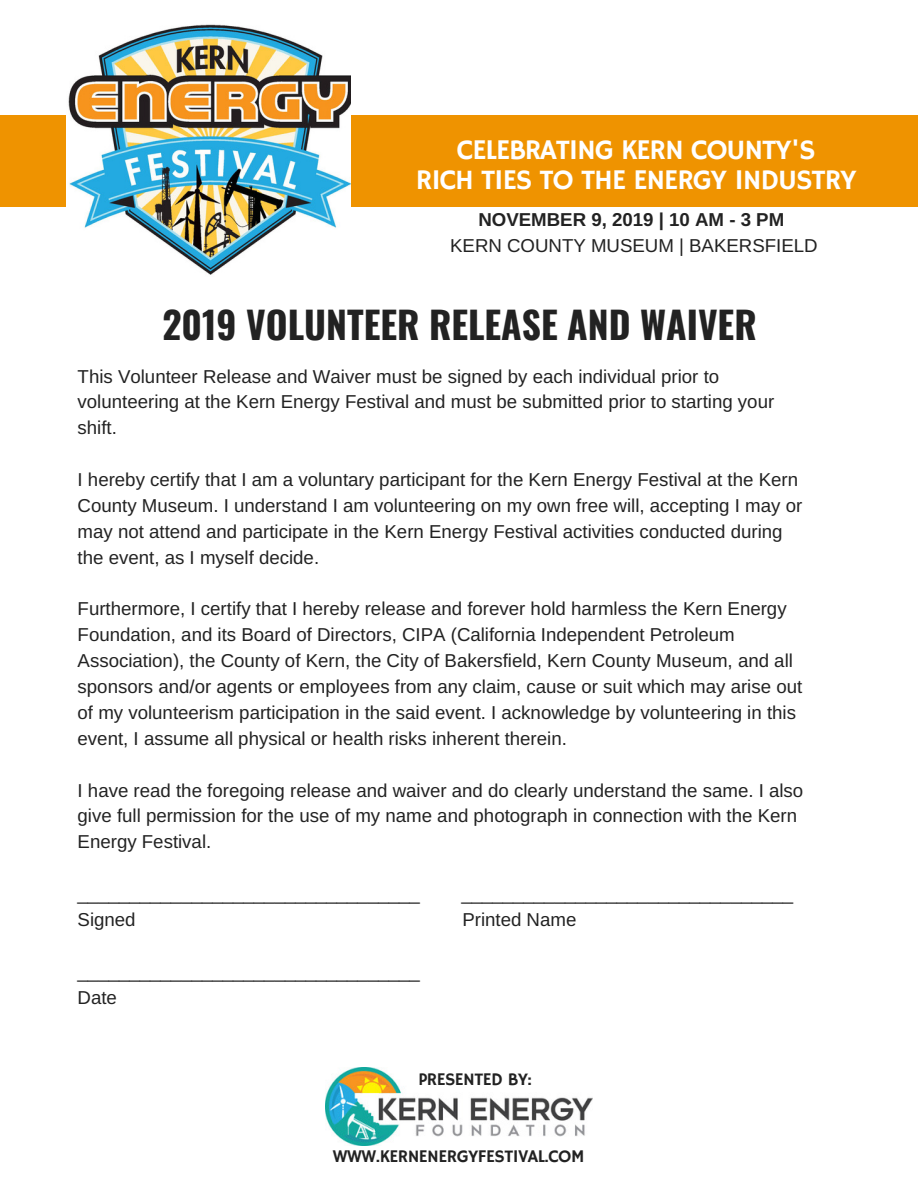
<style>
.page{position:relative;width:918px;height:1188px;background:#fff}
.page>*{position:absolute;margin:0;border:0;box-sizing:border-box;transform-origin:0 0}
.t1{font:700 37.35px "Oswald";color:#222}
.t2{font:28.5px/30.3px "Hammersmith One";letter-spacing:-.04em;color:#fff;text-align:center}
.t3{font:18.75px/25.8px "Arimo";color:#222}
.t4{font:700 18.75px "Arimo";color:#222}
.t5{font:17.85px "Hammersmith One";letter-spacing:-.03em;color:#222}
</style>
<div class="page">
<img style="left:325px;top:1068px;width:268px;height:77px">
<div style="left:0;top:116px;width:918px;height:91px;background:#ef9300"></div>
<img style="left:66px;top:24px;width:285px;height:251px">
<h2 class="t2" style="left:416px;top:136px;width:442px">CELEBRATING KERN COUNTY'S<br>RICH TIES TO THE ENERGY INDUSTRY</h2>
<p class="t4" style="left:478px;top:209px;width:307px">NOVEMBER 9, 2019 | 10 AM - 3 PM</p>
<p class="t3" style="left:450px;top:233px;width:369px">KERN COUNTY MUSEUM | BAKERSFIELD</p>
<h1 class="t1" style="left:162px;top:295px;width:596px">2019 VOLUNTEER RELEASE AND WAIVER</h1>
<p class="t3" style="left:78px;top:363px;width:698px">This Volunteer Release and Waiver must be signed by each individual prior to volunteering at the Kern Energy Festival and must be submitted prior to starting your shift.</p>
<p class="t3" style="left:78px;top:467px;width:726px">I hereby certify that I am a voluntary participant for the Kern Energy Festival at the Kern County Museum. I understand I am volunteering on my own free will, accepting I may or may not attend and participate in the Kern Energy Festival activities conducted during the event, as I myself decide.</p>
<p class="t3" style="left:78px;top:596px;width:726px">Furthermore, I certify that I hereby release and forever hold harmless the Kern Energy Foundation, and its Board of Directors, CIPA (California Independent Petroleum Association), the County of Kern, the City of Bakersfield, Kern County Museum, and all sponsors and/or agents or employees from any claim, cause or suit which may arise out of my volunteerism participation in the said event. I acknowledge by volunteering in this event, I assume all physical or health risks inherent therein.</p>
<p class="t3" style="left:78px;top:777px;width:727px">I have read the foregoing release and waiver and do clearly understand the same. I also give full permission for the use of my name and photograph in connection with the Kern<br>Energy Festival.</p>
<p class="t3" style="left:78px;top:881px;width:344px">_________________________________</p>
<p class="t3" style="left:461px;top:881px;width:333px">________________________________</p>
<p class="t3" style="left:78px;top:906px;width:60px">Signed</p>
<p class="t3" style="left:462px;top:906px;width:116px">Printed Name</p>
<p class="t3" style="left:78px;top:958px;width:344px">_________________________________<br>Date</p>
<p class="t5" style="left:418px;top:1068px;width:115px">PRESENTED BY:</p>
<p class="t5" style="left:333px;top:1146px;width:253px">WWW.KERNENERGYFESTIVAL.COM</p>
</div>
